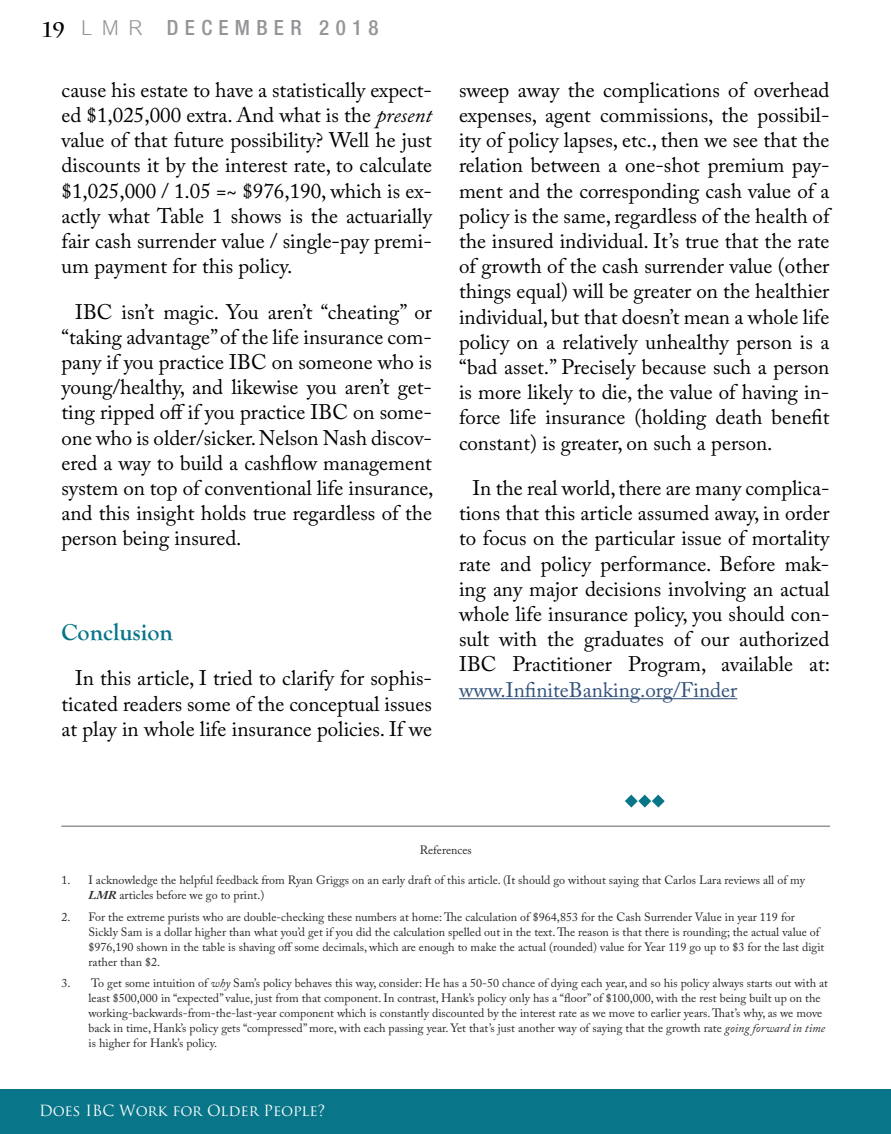
<style>
.page{position:relative;width:891px;height:1134px;background:#fff}
.page>*{position:absolute;margin:0;border:0;box-sizing:border-box;transform-origin:0 0}
.t1{font:700 24px "Goudy Old Style T";color:#087589}
.t2{font:21px/25.2px "Adobe Caslon Pro";color:#000;text-align:justify}
.t3{font:21px "Adobe Caslon Pro";color:#32527a}
.t4{font:500 condensed 21px "Helvetica Neue LT Std";letter-spacing:.3em;color:#939598}
.t5{font:15px "Trajan Pro";color:#fff}
.t6{font:12px/15px "Adobe Caslon Pro";color:#292829}
.s1{font-family:"Charlemagne Std";font-weight:700;font-stretch:normal;color:#000}
.s2{font-family:"Cordia New";font-weight:400;font-stretch:normal;font-size:31.5px}
.s3{font-style:italic}
.s4{font-weight:700;font-style:italic}
</style>
<div class="page">
<hr style="left:459px;top:698px;width:278px;height:1px;background:#32527a">
<div style="left:0;top:1089px;width:891px;height:45px;background:#087589"></div>
<hr style="left:62px;top:826px;width:768px;height:1px;background:#939598">
<svg style="left:625px;top:795px;width:40px;height:13px"></svg>
<p class="t4" style="left:43px;top:15px;width:338px"><span class="s1">19</span> <span class="s2">LMR</span> DECEMBER 2018</p>
<p class="t2" style="left:62px;top:77px;width:372px">cause his estate to have a statistically expect&shy;ed $1,025,000 extra. And what is the <span class="s3">present </span>value of that future possibility? Well he just discounts it by the interest rate, to calculate $1,025,000 / 1.05 =~ $976,190, which is ex&shy;actly what Table 1 shows is the actuarially fair cash surrender value / single-pay premi&shy;um payment for this policy.</p>
<p class="t2" style="left:62px;top:299px;width:373px;text-indent:14px">IBC isn’t magic. You aren’t “cheating” or “taking advantage” of the life insurance com&shy;pany if you practice IBC on someone who is young/healthy, and likewise you aren’t get&shy;ting ripped off if you practice IBC on some&shy;one who is older/sicker. Nelson Nash discov&shy;ered a way to build a cashflow management system on top of conventional life insurance, and this insight holds true regardless of the person being insured.</p>
<p class="t1" style="left:62px;top:619px;width:113px">Conclusion</p>
<p class="t2" style="left:61px;top:666px;width:372px;text-indent:14px">In this article, I tried to clarify for sophis&shy;ticated readers some of the conceptual issues at play in whole life insurance policies. If we</p>
<p class="t2" style="left:459px;top:77px;width:372px">sweep away the complications of overhead expenses, agent commissions, the possibil&shy;ity of policy lapses, etc., then we see that the relation between a one-shot premium pay&shy;ment and the corresponding cash value of a policy is the same, regardless of the health of the insured individual. It’s true that the rate of growth of the cash surrender value (other things equal) will be greater on the healthier individual, but that doesn’t mean a whole life policy on a relatively unhealthy person is a “bad asset.” Precisely because such a person is more likely to die, the value of having in&shy;force life insurance (holding death benefit constant) is greater, on such a person.</p>
<p class="t2" style="left:459px;top:475px;width:373px;text-indent:14px">In the real world, there are many complica&shy;tions that this article assumed away, in order to focus on the particular issue of mortality rate and policy performance. Before mak&shy;ing any major decisions involving an actual whole life insurance policy, you should con&shy;sult with the graduates of our authorized IBC Practitioner Program, available at:</p>
<p class="t3" style="left:459px;top:677px;width:280px">www.InfiniteBanking.org/Finder</p>
<p class="t6" style="left:420px;top:842px;width:54px">References</p>
<p class="t6" style="left:88px;top:872px;width:718px;text-indent:-27px">1. I acknowledge the helpful feedback from Ryan Griggs on an early draft of this article. (It should go without saying that Carlos Lara reviews all of my<br><span class="s4">LMR</span> articles before we go to print.)</p>
<p class="t6" style="left:88px;top:909px;width:737px;text-indent:-27px">2. For the extreme purists who are double-checking these numbers at home: The calculation of $964,853 for the Cash Surrender Value in year 119 for Sickly Sam is a dollar higher than what you’d get if you did the calculation spelled out in the text. The reason is that there is rounding; the actual value of $976,190 shown in the table is shaving off some decimals, which are enough to make the actual (rounded) value for Year 119 go up to $3 for the last digit rather than $2.</p>
<p class="t6" style="left:88px;top:976px;width:741px;text-indent:-27px">3. To get some intuition of <span class="s3">why</span> Sam’s policy behaves this way, consider: He has a 50-50 chance of dying each year, and so his policy always starts out with at least $500,000 in “expected” value, just from that component. In contrast, Hank’s policy only has a “floor” of $100,000, with the rest being built up on the working-backwards-from-the-last-year component which is constantly discounted by the interest rate as we move to earlier years. That’s why, as we move back in time, Hank’s policy gets “compressed” more, with each passing year. Yet that’s just another way of saying that the growth rate <span class="s3">going forward in time </span>is higher for Hank’s policy.</p>
<p class="t5" style="left:39px;top:1101px;width:288px">Does IBC Work for Older People?</p>
</div>
